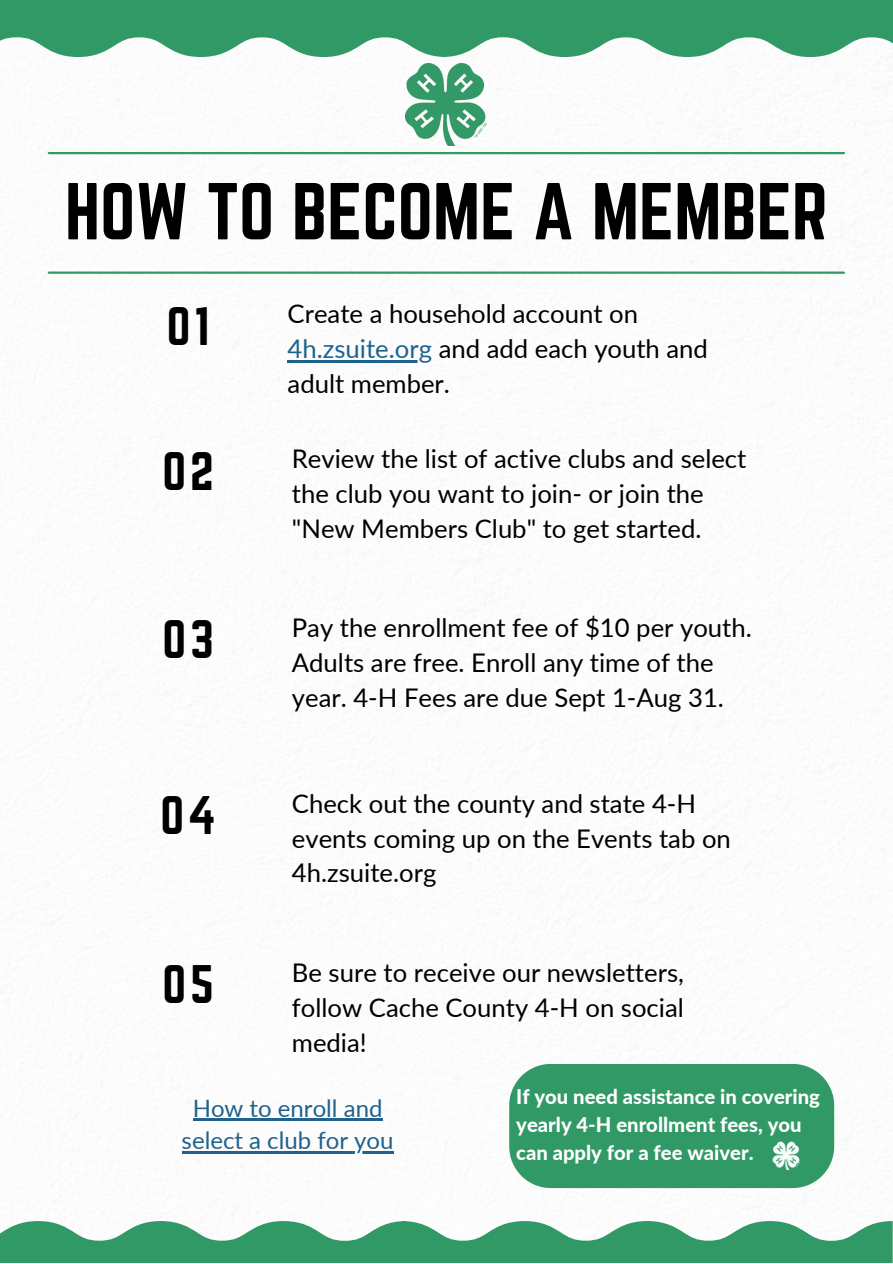
<style>
.page{position:relative;width:893px;height:1264px;background:#fff}
.page>*{position:absolute;margin:0;border:0;box-sizing:border-box;transform-origin:0 0}
.t1{font:70.5px "Norwester";color:#000}
.t2{font:47.4px "Norwester";letter-spacing:.08em;color:#000}
.t3{font:25.65px/34.8px "Lato";color:#000}
.t4{font:24px/32.5px "Lato";color:#1f628e;text-align:center}
.t5{font:800 20.25px/28px "Lato";color:#fff}
.s1{color:#1f628e}
</style>
<div class="page">
<svg style="left:446px;top:0;width:446px;height:57px;fill:#319966"></svg>
<svg style="left:0;top:0;width:446px;height:57px;fill:#319966"></svg>
<svg style="left:0;top:1221px;width:401px;height:41px;fill:#319966"></svg>
<svg style="left:401px;top:1221px;width:491px;height:41px;fill:#319966"></svg>
<hr style="left:49px;top:152px;width:794px;height:2px;background:#319966">
<hr style="left:49px;top:271px;width:794px;height:3px;background:#319966">
<img style="left:406px;top:63px;width:81px;height:82px">
<div style="left:509px;top:1064px;width:325px;height:124px;background:#319966"></div>
<hr style="left:287px;top:360px;width:145px;height:2px;background:#1f628e">
<hr style="left:193px;top:1118px;width:189px;height:2px;background:#1f628e">
<hr style="left:182px;top:1151px;width:211px;height:2px;background:#1f628e">
<img style="left:770px;top:1138px;width:29px;height:35px">
<h1 class="t1" style="left:65px;top:169px;width:764px">HOW TO BECOME A MEMBER</h1>
<h2 class="t2" style="left:167px;top:297px;width:45px">01</h2>
<p class="t3" style="left:287px;top:295px;width:422px">Create a household account on<br><span class="s1">4h.zsuite.org</span> and add each youth and adult member.</p>
<h2 class="t2" style="left:163px;top:442px;width:53px">02</h2>
<p class="t3" style="left:292px;top:441px;width:456px">Review the list of active clubs and select the club you want to join- or join the "New Members Club" to get started.</p>
<h2 class="t2" style="left:163px;top:611px;width:53px">03</h2>
<p class="t3" style="left:292px;top:609px;width:461px">Pay the enrollment fee of $10 per youth.<br>Adults are free. Enroll any time of the year. 4-H Fees are due Sept 1-Aug 31.</p>
<h2 class="t2" style="left:160px;top:786px;width:57px">04</h2>
<p class="t3" style="left:292px;top:785px;width:440px">Check out the county and state 4-H events coming up on the Events tab on<br>4h.zsuite.org</p>
<h2 class="t2" style="left:163px;top:956px;width:53px">05</h2>
<p class="t3" style="left:292px;top:954px;width:393px;text-align:justify">Be sure to receive our newsletters, follow Cache County 4-H on social media!</p>
<p class="t4" style="left:182px;top:1090px;width:213px">How to enroll and select a club for you</p>
<p class="t5" style="left:516px;top:1081px;width:305px">If you need assistance in covering yearly 4-H enrollment fees, you can apply for a fee waiver.</p>
</div>
